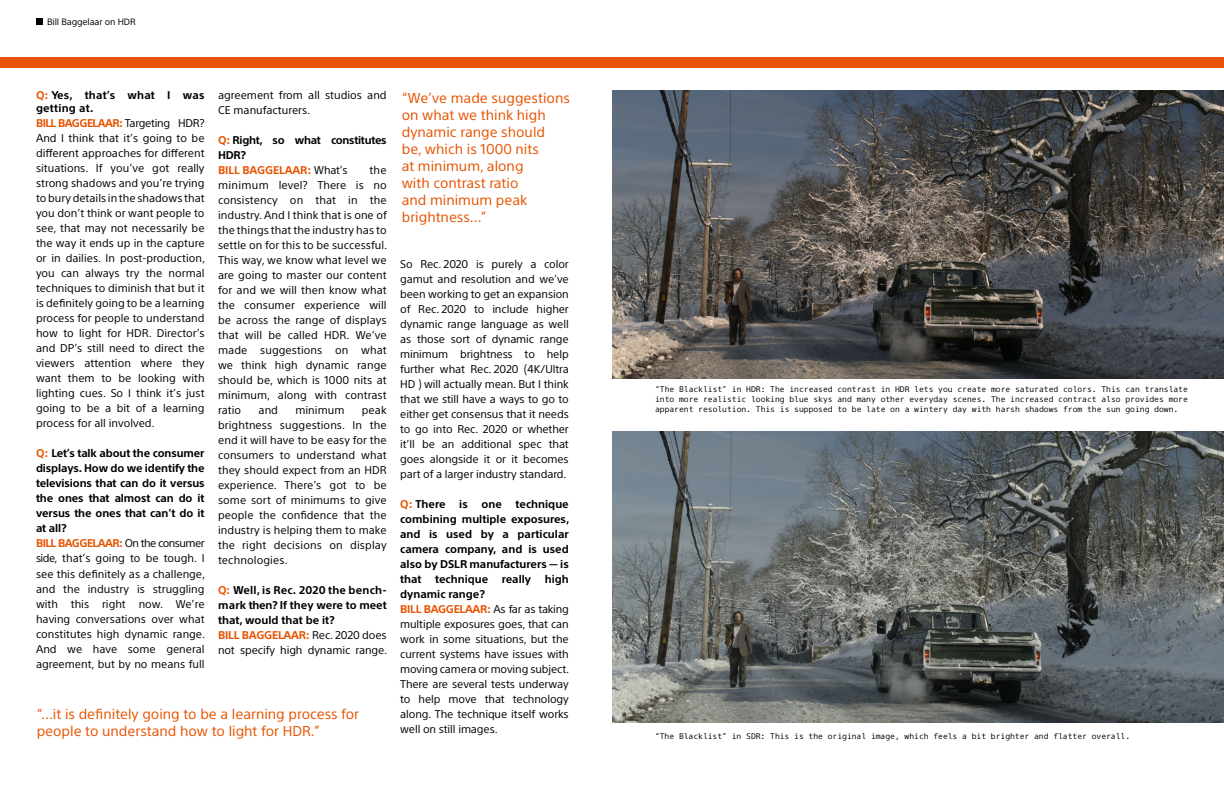
<style>
.page{position:relative;width:1224px;height:792px;background:#fff}
.page>*{position:absolute;margin:0;border:0;box-sizing:border-box;transform-origin:0 0}
.t1{font:14px/17px "SST Std";color:#e75300}
.t2{font:11px/15px "SST Std";color:#000;text-align:justify}
.t3{font:700 11px/15px "SST Std";letter-spacing:-.01em;color:#000}
.t4{font:700 11px/13.2px "SST Std";letter-spacing:.02em;color:#000}
.t5{font:9px "SST Std";letter-spacing:-.01em;color:#000}
.t6{font:8px/10px "SST Typewriter Std";color:#000;text-align:justify}
.s1{color:#e75300}
.s2{font-weight:700;color:#e75300}
.s3{font-weight:700}
.s4{font-weight:400}
</style>
<div class="page">
<div style="left:0;top:57px;width:1224px;height:11px;background:#e75300"></div>
<img style="left:612px;top:91px;width:612px;height:288px">
<img style="left:612px;top:431px;width:612px;height:292px">
<div style="left:36px;top:18px;width:6px;height:7px;background:#000"></div>
<p class="t5" style="left:47px;top:16px;width:90px">Bill Baggelaar on HDR</p>
<p class="t4" style="left:36px;top:89px;width:170px"><span class="s1">Q:</span> Yes, that’s what I was getting at.</p>
<p class="t2" style="left:36px;top:116px;width:171px"><span class="s2">BILL BAGGELAAR:</span> Targeting HDR?<br>And I think that it’s going to be different approaches for different situations. If you’ve got really strong shadows and you’re trying to bury details in the shadows that you don’t think or want people to see, that may not necessarily be the way it ends up in the capture or in dailies. In post-production, you can always try the normal techniques to diminish that but it is definitely going to be a learning process for people to understand how to light for HDR. Director’s and DP’s still need to direct the viewers attention where they want them to be looking with lighting cues. So I think it’s just going to be a bit of a learning process for all involved.</p>
<p class="t2" style="left:36px;top:446px;width:171px;text-align:left"><span class="s2">Q:</span> <span class="s3">Let’s talk about the consumer displays. How do we identify the televisions that can do it versus the ones that almost can do it versus the ones that can’t do it at all?<br></span><span class="s2">BILL BAGGELAAR:</span> On the consumer side, that’s going to be tough. I see this definitely as a challenge, and the industry is struggling with this right now. We’re having conversations over what constitutes high dynamic range.<br>And we have some general agreement, but by no means full</p>
<p class="t2" style="left:218px;top:88px;width:170px">agreement from all studios and<br>CE manufacturers.</p>
<p class="t3" style="left:218px;top:133px;width:170px"><span class="s1">Q:</span> Right, so what constitutes<br>HDR?<br><span class="s1">BILL BAGGELAAR:</span> <span class="s4">What’s</span></p>
<p class="t2" style="left:218px;top:163px;width:171px;text-indent:151px">the minimum level? There is no consistency on that in the industry. And I think that is one of the things that the industry has to settle on for this to be successful.<br>This way, we know what level we are going to master our content for and we will then know what the consumer experience will be across the range of displays that will be called HDR. We’ve made suggestions on what we think high dynamic range should be, which is 1000 nits at minimum, along with contrast ratio</p>
<p class="t2" style="left:218px;top:403px;width:170px;text-indent:144px">peak brightness suggestions. In the end it will have to be easy for the consumers to understand what they should expect from an HDR experience. There’s got to be some sort of minimums to give people the confidence that the industry is helping them to make the right decisions on display technologies.</p>
<p class="t3" style="left:218px;top:583px;width:171px"><span class="s1">Q:</span> Well, is Rec. 2020 the bench&shy;mark then? If they were to meet that, would that be it?<br><span class="s1">BILL BAGGELAAR:</span> <span class="s4">Rec. 2020 does not specify high dynamic range.</span></p>
<p class="t2" style="left:259px;top:403px;width:21px">and</p>
<p class="t2" style="left:295px;top:403px;width:51px">minimum</p>
<p class="t1" style="left:37px;top:706px;width:324px">“...it is definitely going to be a learning process for people to understand how to light for HDR.”</p>
<p class="t1" style="left:402px;top:90px;width:170px">“We’ve made suggestions on what we think high dynamic range should<br>be, which is 1000 nits<br>at minimum, along<br>with contrast ratio<br>and minimum peak brightness...”</p>
<p class="t2" style="left:400px;top:256px;width:170px">So Rec. 2020 is purely a color gamut and resolution and we’ve been working to get an expansion of Rec. 2020 to include higher dynamic range language as well as those sort of dynamic range minimum brightness to help further what Rec. 2020 (4K/Ultra HD ) will actually mean. But I think that we still have a ways to go to either get consensus that it needs to go into Rec. 2020 or whether it’ll be an additional spec that goes alongside it or it becomes part of a larger industry standard.</p>
<p class="t2" style="left:400px;top:496px;width:171px;text-align:left"><span class="s2">Q:</span> <span class="s3">There is one technique combining multiple exposures, and is used by a particular camera company, and is used also by DSLR manufacturers — is that technique really high dynamic range?<br></span><span class="s2">BILL BAGGELAAR:</span> As far as taking multiple exposures goes, that can work in some situations, but the current systems have issues with moving camera or moving subject.<br>There are several tests underway to help move that technology along. The technique itself works well on still images.</p>
<p class="t6" style="left:655px;top:384px;width:534px">“The Blacklist” in HDR: The increased contrast in HDR lets you create more saturated colors. This can translate into more realistic looking blue skys and many other everyday scenes. The increased contract also provides more apparent resolution. This is supposed to be late on a wintery day with harsh shadows from the sun going down.</p>
<p class="t6" style="left:655px;top:731px;width:477px">“The Blacklist” in SDR: This is the original image, which feels a bit brighter and flatter overall.</p>
</div>
